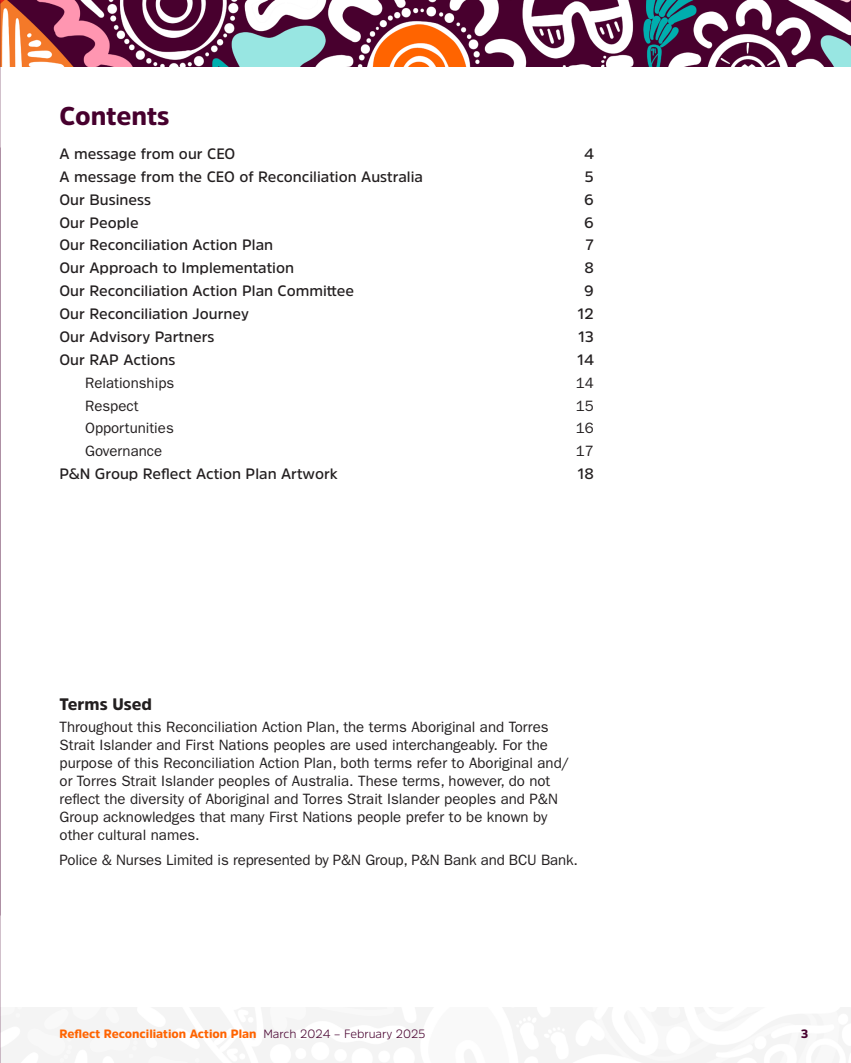
<style>
.page{position:relative;width:851px;height:1063px;background:#fff}
.page>*{position:absolute;margin:0;border:0;box-sizing:border-box;transform-origin:0 0}
.Section_Heading_1{font:900 25.5px "Amsi Pro";color:#47002e}
.Subtitle{font:900 16.5px "Amsi Pro";color:#231f20}
.t1{font:15px/18px "ITC Franklin Gothic Std";color:#231f20}
.t2{font:600 15px "Amsi Pro";color:#231f20}
.t3{font:900 12px "Amsi Pro";color:#ff6300}
.t4{font:900 12px "Amsi Pro";color:#47002e}
.s1{font-weight:300;color:#47002e}
</style>
<div class="page">
<img style="left:1px;top:0;width:849px;height:67px">
<img style="left:0;top:0;width:1px;height:1063px">
<p class="Section_Heading_1" style="left:60px;top:99px;width:111px">Contents</p>
<p class="t2" style="left:60px;top:143px;width:177px">A message from our CEO</p>
<p class="t2" style="left:584px;top:143px;width:11px">4</p>
<p class="t2" style="left:60px;top:166px;width:365px">A message from the CEO of Reconciliation Australia</p>
<p class="t2" style="left:585px;top:166px;width:10px">5</p>
<p class="t2" style="left:60px;top:189px;width:93px">Our Business</p>
<p class="t2" style="left:584px;top:189px;width:11px">6</p>
<p class="t2" style="left:60px;top:212px;width:81px">Our People</p>
<p class="t2" style="left:584px;top:212px;width:11px">6</p>
<p class="t2" style="left:60px;top:235px;width:215px">Our Reconciliation Action Plan</p>
<p class="t2" style="left:585px;top:235px;width:10px">7</p>
<p class="t2" style="left:60px;top:258px;width:236px">Our Approach to Implementation</p>
<p class="t2" style="left:584px;top:258px;width:11px">8</p>
<p class="t2" style="left:60px;top:281px;width:296px">Our Reconciliation Action Plan Committee</p>
<p class="t2" style="left:584px;top:281px;width:11px">9</p>
<p class="t2" style="left:60px;top:304px;width:191px">Our Reconciliation Journey</p>
<p class="t2" style="left:577px;top:304px;width:18px">12</p>
<p class="t2" style="left:60px;top:326px;width:156px">Our Advisory Partners</p>
<p class="t2" style="left:578px;top:326px;width:17px">13</p>
<p class="t2" style="left:60px;top:349px;width:117px">Our RAP Actions</p>
<p class="t2" style="left:577px;top:349px;width:18px">14</p>
<p class="t1" style="left:85px;top:374px;width:91px">Relationships</p>
<p class="t1" style="left:576px;top:374px;width:19px">14</p>
<p class="t1" style="left:85px;top:397px;width:55px">Respect</p>
<p class="t1" style="left:576px;top:397px;width:19px">15</p>
<p class="t1" style="left:85px;top:419px;width:90px">Opportunities</p>
<p class="t1" style="left:576px;top:419px;width:19px">16</p>
<p class="t1" style="left:85px;top:442px;width:79px">Governance</p>
<p class="t1" style="left:576px;top:442px;width:19px">17</p>
<p class="t2" style="left:60px;top:464px;width:279px">P&amp;N Group Reflect Action Plan Artwork</p>
<p class="t2" style="left:577px;top:464px;width:18px">18</p>
<p class="Subtitle" style="left:60px;top:693px;width:94px">Terms Used</p>
<p class="t1" style="left:60px;top:718px;width:511px">Throughout this Reconciliation Action Plan, the terms Aboriginal and Torres Strait Islander and First Nations peoples are used interchangeably. For the purpose of this Reconciliation Action Plan, both terms refer to Aboriginal and/ or Torres Strait Islander peoples of Australia. These terms, however, do not reflect the diversity of Aboriginal and Torres Strait Islander peoples and P&amp;N Group acknowledges that many First Nations people prefer to be known by other cultural names.</p>
<p class="t1" style="left:60px;top:851px;width:520px">Police &amp; Nurses Limited is represented by P&amp;N Group, P&amp;N Bank and BCU Bank.</p>
<p class="t3" style="left:60px;top:1025px;width:367px">Reflect Reconciliation Action Plan <span class="s1">March 2024 – February 2025</span></p>
<p class="t4" style="left:800px;top:1025px;width:9px">3</p>
</div>
